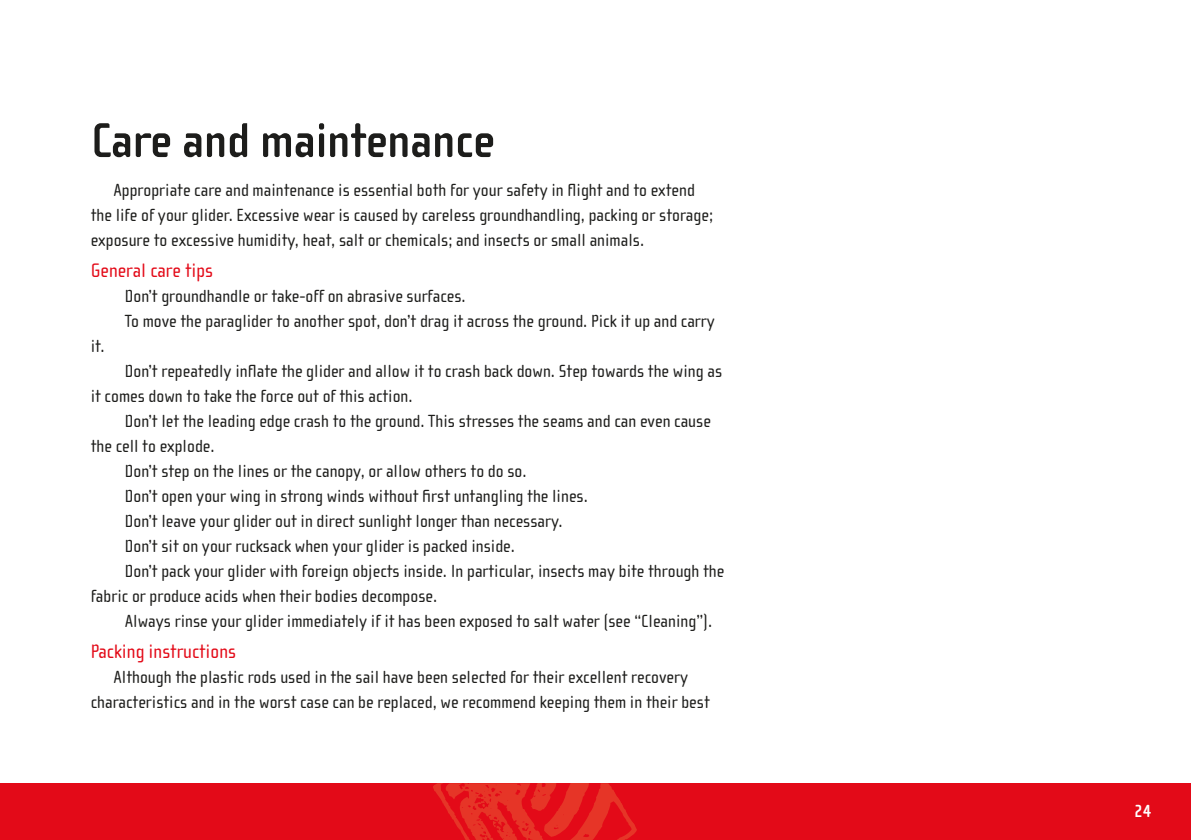
<style>
.page{position:relative;width:1191px;height:840px;background:#fff}
.page>*{position:absolute;margin:0;border:0;box-sizing:border-box;transform-origin:0 0}
.t1{font:700 50px "Cholla Sans OT";letter-spacing:-.01em;color:#1d1d1b}
.t2{font:20px "Cholla Sans OT";color:#e30a18}
.t3{font:18px/25px "Cholla Sans OT";color:#1d1d1b}
.t4{font:700 18px "Cholla Sans OT";color:#fff}
</style>
<div class="page">
<div style="left:0;top:782px;width:1191px;height:57px;background:#e30a18"></div>
<svg style="left:431px;top:782px;width:206px;height:57px"></svg>
<h1 class="t1" style="left:91px;top:119px;width:406px">Care and maintenance</h1>
<p class="t3" style="left:91px;top:179px;width:624px;text-indent:23px">Appropriate care and maintenance is essential both for your safety in flight and to extend the life of your glider. Excessive wear is caused by careless groundhandling, packing or storage; exposure to excessive humidity, heat, salt or chemicals; and insects or small animals.</p>
<p class="t2" style="left:91px;top:262px;width:124px">General care tips</p>
<p class="t3" style="left:125px;top:284px;width:591px">Don’t groundhandle or take-off on abrasive surfaces.<br>To move the paraglider to another spot, don’t drag it across the ground. Pick it up and carry</p>
<p class="t3" style="left:91px;top:334px;width:16px">it.</p>
<p class="t3" style="left:91px;top:359px;width:633px;text-indent:34px">Don’t repeatedly inflate the glider and allow it to crash back down. Step towards the wing as it comes down to take the force out of this action.</p>
<p class="t3" style="left:125px;top:409px;width:587px">Don’t let the leading edge crash to the ground. This stresses the seams and can even cause</p>
<p class="t3" style="left:91px;top:434px;width:125px">the cell to explode.</p>
<p class="t3" style="left:125px;top:459px;width:403px">Don’t step on the lines or the canopy, or allow others to do so.</p>
<p class="t3" style="left:125px;top:484px;width:464px">Don’t open your wing in strong winds without first untangling the lines.</p>
<p class="t3" style="left:125px;top:509px;width:439px">Don’t leave your glider out in direct sunlight longer than necessary.</p>
<p class="t3" style="left:125px;top:534px;width:392px">Don’t sit on your rucksack when your glider is packed inside.</p>
<p class="t3" style="left:125px;top:559px;width:601px">Don’t pack your glider with foreign objects inside. In particular, insects may bite through the</p>
<p class="t3" style="left:91px;top:584px;width:348px">fabric or produce acids when their bodies decompose.</p>
<p class="t3" style="left:125px;top:609px;width:589px">Always rinse your glider immediately if it has been exposed to salt water (see “Cleaning”).</p>
<p class="t2" style="left:91px;top:642px;width:147px">Packing instructions</p>
<p class="t3" style="left:91px;top:665px;width:620px;text-align:center">Although the plastic rods used in the sail have been selected for their excellent recovery characteristics and in the worst case can be replaced, we recommend keeping them in their best</p>
<p class="t4" style="left:1134px;top:802px;width:19px">24</p>
</div>
